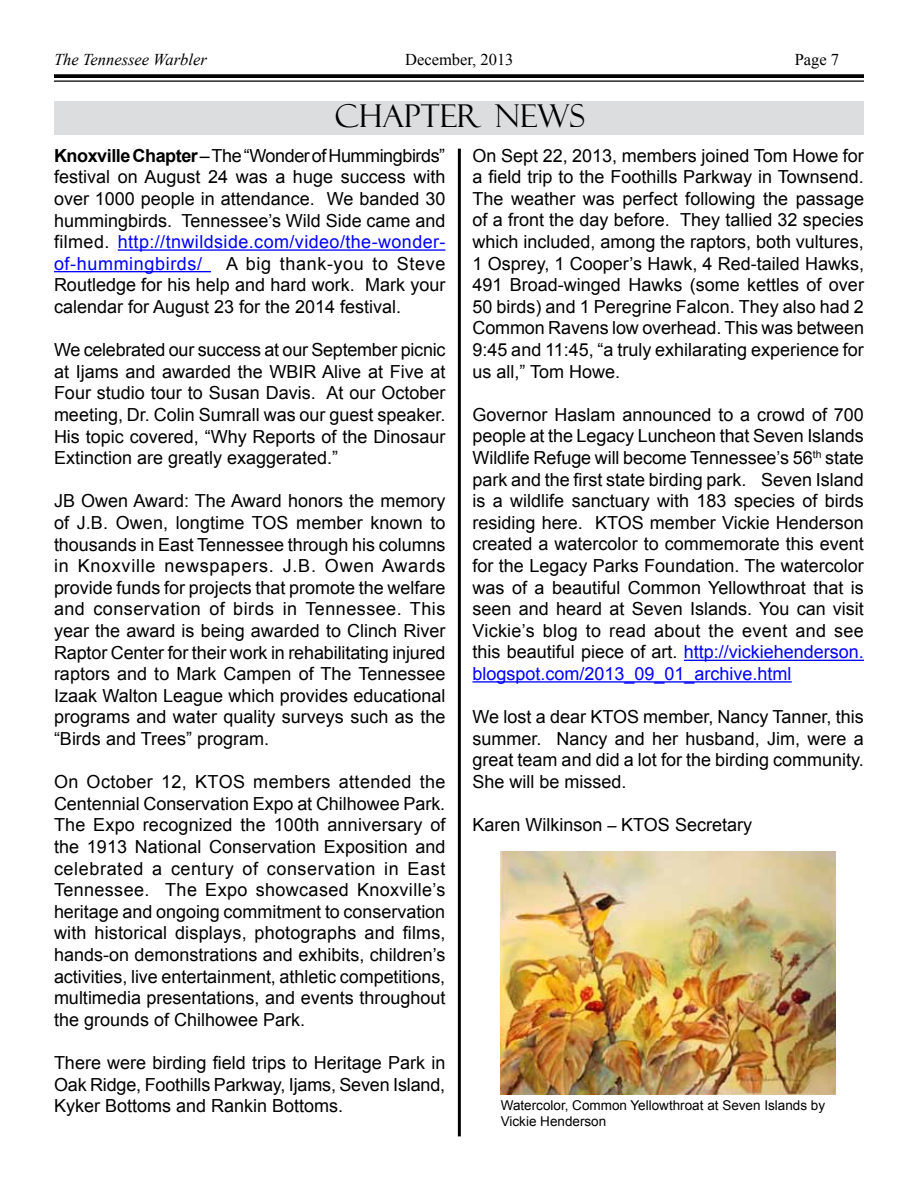
<style>
.page{position:relative;width:918px;height:1188px;background:#fff}
.page>*{position:absolute;margin:0;border:0;box-sizing:border-box;transform-origin:0 0}
.t1{font:31.5px "Felix Titling";color:#000}
.t2{font:18px/21.6px "Arial";color:#000;text-align:justify}
.t3{font:italic 16.5px "Times New Roman";color:#000}
.t4{font:16.5px "Times New Roman";color:#000}
.t5{font:13.5px/16.2px "Arial";color:#000}
.s1{font-weight:700}
.s2{color:#00f}
.s3{font-size:16.5px}
</style>
<div class="page">
<svg style="left:54px;top:74px;width:810px;height:4px;background:#0f0f0f"></svg>
<hr style="left:54px;top:80px;width:810px;height:2px;background:#000">
<div style="left:54px;top:101px;width:810px;height:34px;background:#dcddde"></div>
<hr style="left:458px;top:149px;width:3px;height:987px;background:#000">
<hr style="left:118px;top:249px;width:328px;height:2px;background:#00f">
<hr style="left:54px;top:271px;width:157px;height:1px;background:#00f">
<hr style="left:684px;top:660px;width:180px;height:1px;background:#00f">
<hr style="left:472px;top:681px;width:320px;height:2px;background:#00f">
<img style="left:501px;top:851px;width:335px;height:243px">
<p class="t3" style="left:54px;top:49px;width:154px">The Tennessee Warbler</p>
<p class="t4" style="left:405px;top:49px;width:110px">December, 2013</p>
<p class="t4" style="left:795px;top:49px;width:46px">Page 7</p>
<h1 class="t1" style="left:335px;top:98px;width:252px">CHAPTER NEWS</h1>
<p class="t2" style="left:54px;top:145px;width:393px"><span class="s1">Knoxville Chapter</span> – The “Wonder of Hummingbirds” festival on August 24 was a huge success with over 1000 people in attendance. We banded 30 hummingbirds. Tennessee’s Wild Side came and filmed. <span class="s2">http://tnwildside.com/video/the-wonder&shy;of-hummingbirds/</span></p>
<p class="t2" style="left:472px;top:145px;width:393px">On Sept 22, 2013, members joined Tom Howe for a field trip to the Foothills Parkway in Townsend.<br>The weather was perfect following the passage of a front the day before. They tallied 32 species which included, among the raptors, both vultures, 1 Osprey, 1 Cooper’s Hawk, 4 Red-tailed Hawks, 491 Broad-winged Hawks (some kettles of over 50 birds) and 1 Peregrine Falcon. They also had 2<br>Common Ravens low overhead. This was between 9:45 and 11:45, “a truly exhilarating experience for us all,” Tom Howe.</p>
<p class="t2" style="left:472px;top:404px;width:393px">Governor Haslam announced to a crowd of 700 people at the Legacy Luncheon that Seven Islands Wildlife Refuge will become Tennessee’s 56<sup>th</sup> state park and the first state birding park. Seven Island is a wildlife sanctuary with 183 species of birds residing here. KTOS member Vickie Henderson created a watercolor to commemorate this event for the Legacy Parks Foundation. The watercolor was of a beautiful Common Yellowthroat that is seen and heard at Seven Islands. You can visit Vickie’s blog to read about the event and see this beautiful piece of art. <span class="s2">http://vickiehenderson. blogspot.com/2013_09_01_archive.html</span></p>
<p class="t2" style="left:472px;top:706px;width:393px">We lost a dear KTOS member, Nancy Tanner, this summer. Nancy and her husband, Jim, were a great team and did a lot for the birding community.<br>She will be missed.</p>
<p class="t2" style="left:472px;top:814px;width:281px">Karen Wilkinson <span class="s3">–</span> KTOS Secretary</p>
<p class="t2" style="left:54px;top:253px;width:393px;text-indent:172px">A big thank-you to Steve Routledge for his help and hard work. Mark your calendar for August 23 for the 2014 festival.</p>
<p class="t2" style="left:54px;top:339px;width:393px">We celebrated our success at our September picnic at Ijams and awarded the WBIR Alive at Five at Four studio tour to Susan Davis. At our October meeting, Dr. Colin Sumrall was our guest speaker.<br>His topic covered, “Why Reports of the Dinosaur Extinction are greatly exaggerated.”</p>
<p class="t2" style="left:54px;top:490px;width:393px">JB Owen Award: The Award honors the memory of J.B. Owen, longtime TOS member known to thousands in East Tennessee through his columns in Knoxville newspapers. J.B. Owen Awards provide funds for projects that promote the welfare and conservation of birds in Tennessee. This year the award is being awarded to Clinch River Raptor Center for their work in rehabilitating injured raptors and to Mark Campen of The Tennessee Izaak Walton League which provides educational programs and water quality surveys such as the “Birds and Trees” program.</p>
<p class="t2" style="left:54px;top:771px;width:393px">On October 12, KTOS members attended the Centennial Conservation Expo at Chilhowee Park.<br>The Expo recognized the 100th anniversary of the 1913 National Conservation Exposition and celebrated a century of conservation in East Tennessee. The Expo showcased Knoxville’s heritage and ongoing commitment to conservation with historical displays, photographs and films, hands-on demonstrations and exhibits, children’s activities, live entertainment, athletic competitions, multimedia presentations, and events throughout the grounds of Chilhowee Park.</p>
<p class="t2" style="left:54px;top:1052px;width:393px">There were birding field trips to Heritage Park in Oak Ridge, Foothills Parkway, Ijams, Seven Island, Kyker Bottoms and Rankin Bottoms.</p>
<p class="t5" style="left:501px;top:1097px;width:326px">Watercolor, Common Yellowthroat at Seven Islands by<br>Vickie Henderson</p>
</div>
